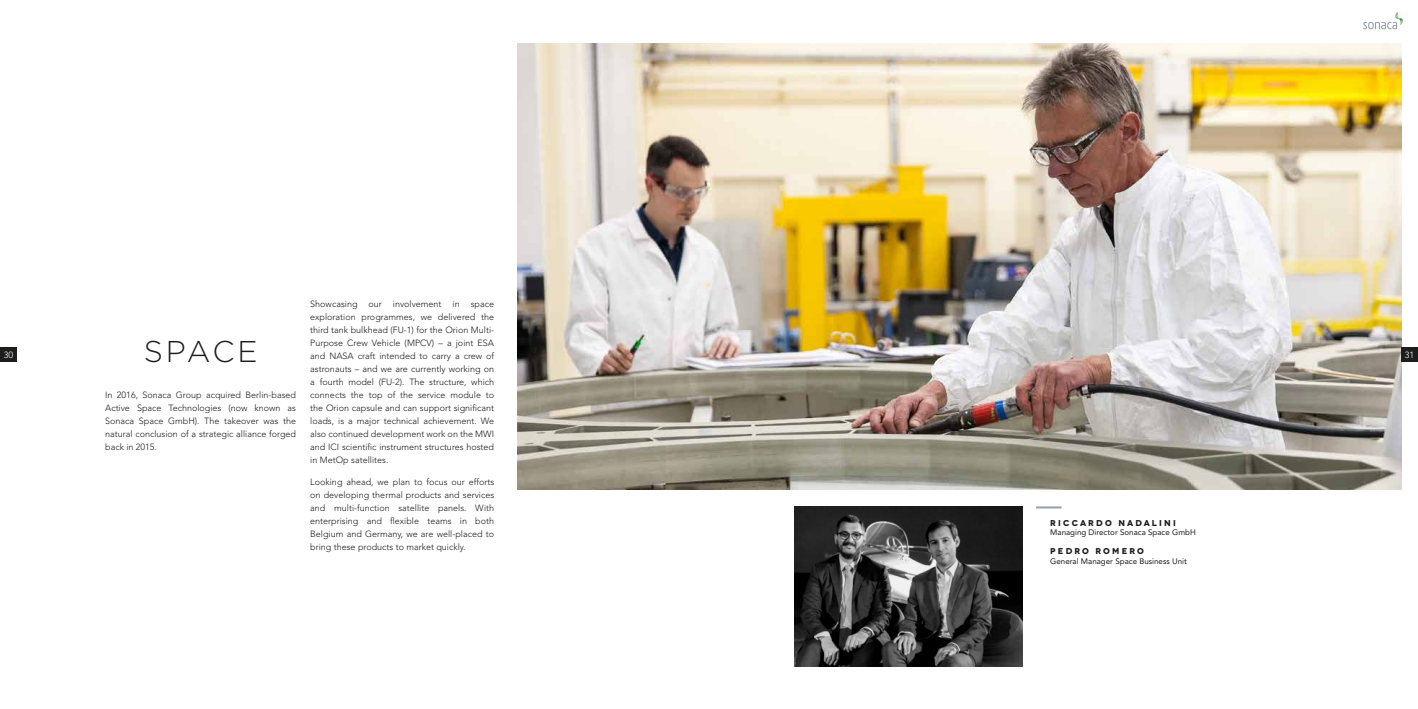
<style>
.page{position:relative;width:1418px;height:709px;background:#fff}
.page>*{position:absolute;margin:0;border:0;box-sizing:border-box;transform-origin:0 0}
.t1{font:300 30px "Gotham";letter-spacing:.08em;color:#1d1d1b}
.t2{font:300 9px/13px "Avenir";color:#1d1d1b;text-align:justify}
.t3{font:300 9px "Avenir";color:#fff}
.t4{font:700 8.5px "Novecentowide";letter-spacing:.25em;color:#1d1d1b}
.t5{font:8px "Avenir";color:#1d1d1b}
</style>
<div class="page">
<img style="left:518px;top:43px;width:883px;height:446px">
<hr style="left:1036px;top:506px;width:25px;height:2px;background:#939ea9">
<img style="left:794px;top:506px;width:228px;height:160px">
<svg style="left:1363px;top:12px;width:40px;height:17px"></svg>
<div style="left:0;top:347px;width:17px;height:14px;background:#1d1d1b"></div>
<div style="left:1400px;top:347px;width:17px;height:14px;background:#1d1d1b"></div>
<p class="t2" style="left:310px;top:298px;width:185px">Showcasing our involvement in space exploration programmes, we delivered the third tank bulkhead (FU-1) for the Orion Multi-Purpose Crew Vehicle (MPCV) – a joint ESA and NASA craft intended to carry a crew of astronauts – and we are currently working on a fourth model (FU-2). The structure, which connects the top of the service module to the Orion capsule and can support significant loads, is a major technical achievement. We also continued development work on the MWI and ICI scientific instrument structures hosted in MetOp satellites.</p>
<p class="t2" style="left:310px;top:475px;width:185px">Looking ahead, we plan to focus our efforts on developing thermal products and services and multi-function satellite panels. With enterprising and flexible teams in both Belgium and Germany, we are well-placed to bring these products to market quickly.</p>
<h1 class="t1" style="left:144px;top:335px;width:115px">SPACE</h1>
<p class="t2" style="left:105px;top:388px;width:192px">In 2016, Sonaca Group acquired Berlin-based Active Space Technologies (now known as Sonaca Space GmbH). The takeover was the natural conclusion of a strategic alliance forged back in 2015.</p>
<p class="t3" style="left:4px;top:349px;width:11px">30</p>
<p class="t3" style="left:1404px;top:349px;width:11px">31</p>
<p class="t4" style="left:1050px;top:517px;width:127px">RICCARDO NADALINI</p>
<p class="t5" style="left:1050px;top:528px;width:147px">Managing Director Sonaca Space GmbH</p>
<p class="t4" style="left:1050px;top:545px;width:95px">PEDRO ROMERO</p>
<p class="t5" style="left:1050px;top:556px;width:138px">General Manager Space Business Unit</p>
</div>
